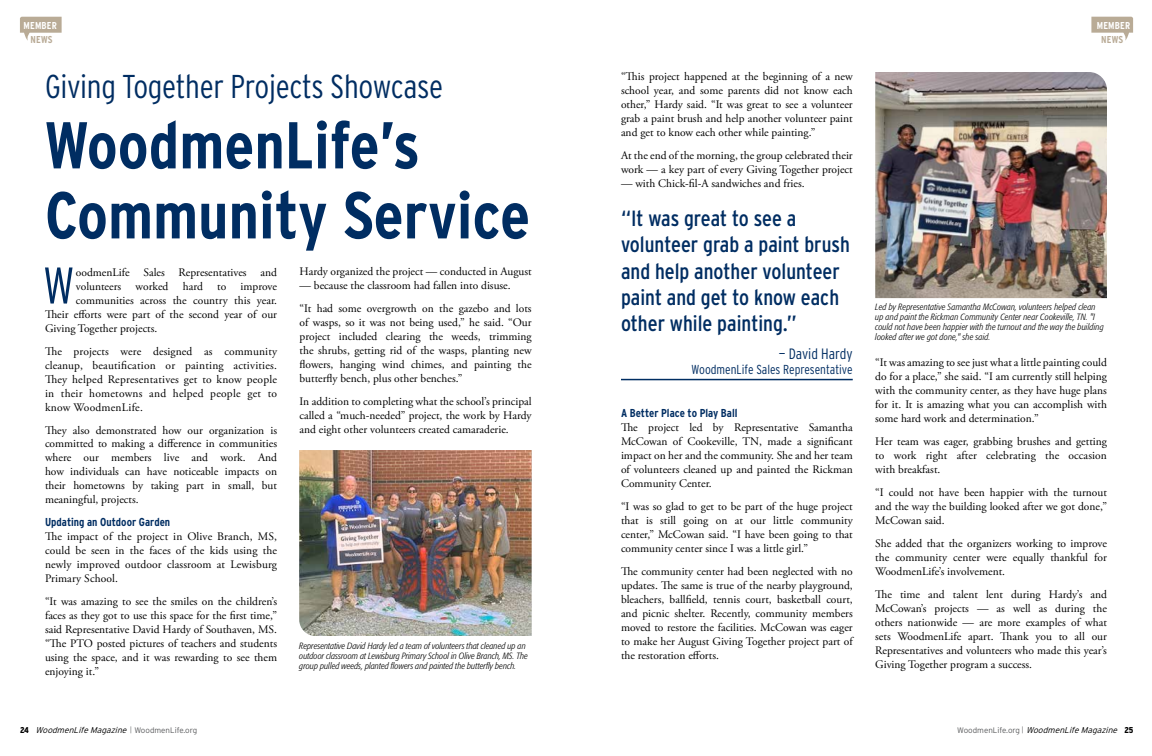
<style>
.page{position:relative;width:1152px;height:756px;background:#fff}
.page>*{position:absolute;margin:0;border:0;box-sizing:border-box;transform-origin:0 0}
.t1{font:700 66px/70px "Interstate Condensed";color:#002d62}
.t2{font:300 51.5px "Interstate Condensed";color:#002d62}
.t3{font:300 33px "Interstate Condensed";letter-spacing:-.01em;color:#002d62}
.t4{font:22px/26.4px "Interstate Condensed";color:#002d62}
.t5{font:300 15px "Interstate Condensed";color:#002d62}
.t6{font:300 13px "Interstate Condensed";color:#002d62}
.t7{font:11.5px/14px "Adobe Garamond Pro";color:#000;text-align:justify}
.t8{font:700 11.5px "Interstate Condensed";color:#002d62}
.t9{font:700 10px "Interstate Condensed";letter-spacing:.02em;color:#fff}
.t10{font:700 10px "Interstate Condensed";letter-spacing:.02em;color:#b9ab96}
.t11{font:italic 300 condensed 9px/10px "Formata Pro";letter-spacing:.005em;color:#000}
.t12{font:italic 300 8.5px "Interstate";color:#000}
.s1{font-family:"Interstate Condensed";font-weight:900;font-style:normal}
.s2{font-family:"Interstate Condensed";font-style:normal;font-size:7px;color:#58595b}
.s3{font-style:normal;font-size:8px;color:#58595b}
</style>
<div class="page">
<hr style="left:621px;top:379px;width:232px;height:1px;background:#002d62">
<svg style="left:20px;top:17px;width:42px;height:24px"></svg>
<img style="left:299px;top:450px;width:233px;height:186px">
<svg style="left:1091px;top:17px;width:42px;height:24px"></svg>
<img style="left:875px;top:72px;width:232px;height:226px">
<p class="t9" style="left:24px;top:20px;width:35px">MEMBER</p>
<p class="t10" style="left:31px;top:34px;width:24px">NEWS</p>
<h2 class="t3" style="left:45px;top:68px;width:400px">Giving Together Projects Showcase</h2>
<h2 class="t1" style="left:45px;top:110px;width:487px">WoodmenLife’s<br>Community Service</h2>
<p class="t2" style="left:43px;top:256px;width:33px">W</p>
<p class="t7" style="left:76px;top:265px;width:203px">oodmenLife Sales Representatives and</p>
<p class="t7" style="left:300px;top:265px;width:234px">Hardy organized the project — conducted in August</p>
<p class="t7" style="left:300px;top:279px;width:213px">— because the classroom had fallen into disuse.</p>
<p class="t7" style="left:300px;top:302px;width:234px">“It had some overgrowth on the gazebo and lots of wasps, so it was not being used,” he said. “Our project included clearing the weeds, trimming the shrubs, getting rid of the wasps, planting new flowers, hanging wind chimes, and painting the butterfly bench, plus other benches.”</p>
<p class="t7" style="left:300px;top:395px;width:234px">In addition to completing what the school’s principal called a “much-needed” project, the work by Hardy and eight other volunteers created camaraderie.</p>
<p class="t7" style="left:76px;top:279px;width:203px">volunteers worked hard to improve</p>
<p class="t7" style="left:76px;top:293px;width:203px">communities across the country this year.</p>
<p class="t7" style="left:45px;top:307px;width:234px">Their efforts were part of the second year of our</p>
<p class="t7" style="left:45px;top:321px;width:114px">Giving Together projects.</p>
<p class="t7" style="left:45px;top:344px;width:234px">The projects were designed as community cleanup, beautification or painting activities.<br>They helped Representatives get to know people in their hometowns and helped people get to know WoodmenLife.</p>
<p class="t7" style="left:45px;top:423px;width:234px">They also demonstrated how our organization is committed to making a difference in communities where our members live and work. And how individuals can have noticeable impacts on their hometowns by taking part in small, but meaningful, projects.</p>
<h3 class="t8" style="left:45px;top:516px;width:127px">Updating an Outdoor Garden</h3>
<p class="t7" style="left:45px;top:530px;width:234px">The impact of the project in Olive Branch, MS, could be seen in the faces of the kids using the newly improved outdoor classroom at Lewisburg Primary School.</p>
<p class="t7" style="left:45px;top:595px;width:234px">“It was amazing to see the smiles on the children’s faces as they got to use this space for the first time,” said Representative David Hardy of Southaven, MS. “The PTO posted pictures of teachers and students using the space, and it was rewarding to see them enjoying it.”</p>
<p class="t11" style="left:299px;top:641px;width:230px">Representative David Hardy led a team of volunteers that cleaned up an outdoor classroom at Lewisburg Primary School in Olive Branch, MS. The group pulled weeds, planted flowers and painted the butterfly bench.</p>
<p class="t12" style="left:20px;top:725px;width:179px"><span class="s1">24</span> WoodmenLifeMagazine <span class="s2">|</span> <span class="s3">W o o d m e n L i f e . o r g</span></p>
<p class="t7" style="left:621px;top:70px;width:233px">“This project happened at the beginning of a new school year, and some parents did not know each other,” Hardy said. “It was great to see a volunteer grab a paint brush and help another volunteer paint and get to know each other while painting.”</p>
<p class="t7" style="left:621px;top:149px;width:233px">At the end of the morning, the group celebrated their work — a key part of every Giving Together project</p>
<p class="t7" style="left:621px;top:177px;width:185px">— with Chick-fil-A sandwiches and fries.</p>
<p class="t4" style="left:621px;top:205px;width:230px">“It was great to see a volunteer grab a paint brush and help another volunteer paint and get to know each other while painting.”</p>
<p class="t5" style="left:779px;top:346px;width:75px">— David Hardy</p>
<p class="t6" style="left:692px;top:362px;width:163px">WoodmenLife Sales Representative</p>
<h3 class="t8" style="left:621px;top:407px;width:118px">A Better Place to Play Ball</h3>
<p class="t7" style="left:621px;top:421px;width:233px">The project led by Representative Samantha McCowan of Cookeville, TN, made a significant impact on her and the community. She and her team of volunteers cleaned up and painted the Rickman Community Center.</p>
<p class="t7" style="left:621px;top:500px;width:233px">“I was so glad to get to be part of the huge project that is still going on at our little community center,” McCowan said. “I have been going to that community center since I was a little girl.”</p>
<p class="t7" style="left:621px;top:565px;width:233px">The community center had been neglected with no updates. The same is true of the nearby playground, bleachers, ballfield, tennis court, basketball court, and picnic shelter. Recently, community members moved to restore the facilities. McCowan was eager to make her August Giving Together project part of the restoration efforts.</p>
<p class="t9" style="left:1097px;top:20px;width:35px">MEMBER</p>
<p class="t10" style="left:1101px;top:34px;width:24px">NEWS</p>
<p class="t11" style="left:875px;top:302px;width:230px">Led by Representative Samantha McCowan, volunteers helped clean up and paint the Rickman Community Center near Cookeville, TN. "I could not have been happier with the turnout and the way the building looked after we got done," she said.</p>
<p class="t7" style="left:875px;top:356px;width:233px">“It was amazing to see just what a little painting could do for a place,” she said. “I am currently still helping with the community center, as they have huge plans for it. It is amazing what you can accomplish with some hard work and determination.”</p>
<p class="t7" style="left:875px;top:435px;width:233px">Her team was eager, grabbing brushes and getting to work right after celebrating the occasion with breakfast.</p>
<p class="t7" style="left:875px;top:486px;width:233px">“I could not have been happier with the turnout and the way the building looked after we got done,” McCowan said.</p>
<p class="t7" style="left:875px;top:537px;width:233px">She added that the organizers working to improve the community center were equally thankful for WoodmenLife’s involvement.</p>
<p class="t7" style="left:875px;top:588px;width:233px">The time and talent lent during Hardy’s and McCowan’s projects — as well as during the others nationwide — are more examples of what sets WoodmenLife apart. Thank you to all our Representatives and volunteers who made this year’s Giving Together program a success.</p>
<p class="t12" style="left:957px;top:725px;width:178px"><span class="s3">W o o d m e n L i f e . o r g</span> <span class="s2">|</span> WoodmenLifeMagazine <span class="s1">2 5</span></p>
</div>
